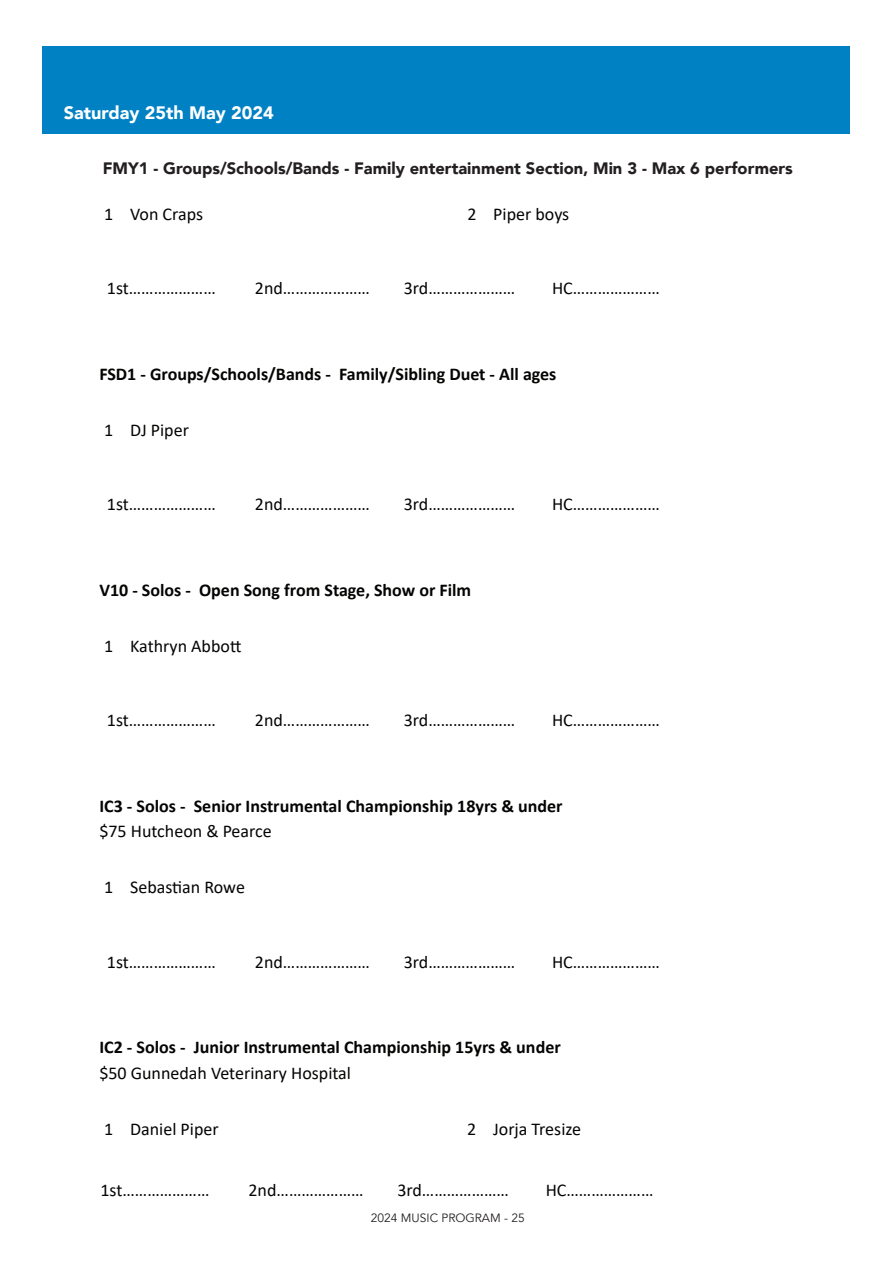
<style>
.page{position:relative;width:893px;height:1263px;background:#fff}
.page>*{position:absolute;margin:0;border:0;box-sizing:border-box;transform-origin:0 0}
.t1{font:18px "Calibri";color:#040503}
.t2{font:700 18px "Calibri";color:#040503}
.t3{font:900 18px "Avenir";color:#fff}
.t4{font:900 16.5px "Avenir";color:#231f20}
.t5{font:12px "Avenir";color:#231f20}
</style>
<div class="page">
<div style="left:43px;top:47px;width:807px;height:87px;background:#0081c4"></div>
<p class="t3" style="left:64px;top:97px;width:211px">Saturday 25th May 2024</p>
<p class="t4" style="left:103px;top:154px;width:692px">FMY1 - Groups/Schools/Bands - Family entertainment Section, Min 3 - Max 6 performers</p>
<p class="t1" style="left:104px;top:201px;width:100px">1 Von Craps</p>
<p class="t1" style="left:467px;top:201px;width:103px">2 Piper boys</p>
<p class="t1" style="left:107px;top:275px;width:110px">1st…………………</p>
<p class="t1" style="left:255px;top:275px;width:117px">2nd…………………</p>
<p class="t1" style="left:404px;top:275px;width:113px">3rd…………………</p>
<p class="t1" style="left:552px;top:275px;width:109px">HC…………………</p>
<p class="t2" style="left:99px;top:361px;width:459px">FSD1 - Groups/Schools/Bands - Family/Sibling Duet - All ages</p>
<p class="t1" style="left:104px;top:417px;width:86px">1 DJ Piper</p>
<p class="t1" style="left:107px;top:491px;width:110px">1st…………………</p>
<p class="t1" style="left:255px;top:491px;width:117px">2nd…………………</p>
<p class="t1" style="left:404px;top:491px;width:113px">3rd…………………</p>
<p class="t1" style="left:552px;top:491px;width:109px">HC…………………</p>
<p class="t2" style="left:99px;top:577px;width:373px">V10 - Solos - Open Song from Stage, Show or Film</p>
<p class="t1" style="left:104px;top:633px;width:139px">1 Kathryn Abbon</p>
<p class="t1" style="left:107px;top:708px;width:110px">1st…………………</p>
<p class="t1" style="left:255px;top:708px;width:117px">2nd…………………</p>
<p class="t1" style="left:404px;top:708px;width:113px">3rd…………………</p>
<p class="t1" style="left:552px;top:708px;width:109px">HC…………………</p>
<p class="t2" style="left:99px;top:793px;width:465px">IC3 - Solos - Senior Instrumental Championship 18yrs &amp; under</p>
<p class="t1" style="left:99px;top:819px;width:174px">$75 Hutcheon &amp; Pearce</p>
<p class="t1" style="left:104px;top:875px;width:142px">1 Sebasdan Rowe</p>
<p class="t1" style="left:107px;top:949px;width:110px">1st…………………</p>
<p class="t1" style="left:255px;top:949px;width:117px">2nd…………………</p>
<p class="t1" style="left:404px;top:949px;width:113px">3rd…………………</p>
<p class="t1" style="left:552px;top:949px;width:109px">HC…………………</p>
<p class="t2" style="left:99px;top:1035px;width:463px">IC2 - Solos - Junior Instrumental Championship 15yrs &amp; under</p>
<p class="t1" style="left:99px;top:1060px;width:253px">$50 Gunnedah Veterinary Hospital</p>
<p class="t1" style="left:104px;top:1116px;width:116px">1 Daniel Piper</p>
<p class="t1" style="left:467px;top:1116px;width:115px">2 Jorja Tresize</p>
<p class="t1" style="left:100px;top:1178px;width:110px">1st…………………</p>
<p class="t1" style="left:248px;top:1178px;width:117px">2nd…………………</p>
<p class="t1" style="left:397px;top:1178px;width:113px">3rd…………………</p>
<p class="t1" style="left:546px;top:1178px;width:109px">HC…………………</p>
<p class="t5" style="left:371px;top:1210px;width:155px">2024 MUSIC PROGRAM - 25</p>
</div>
